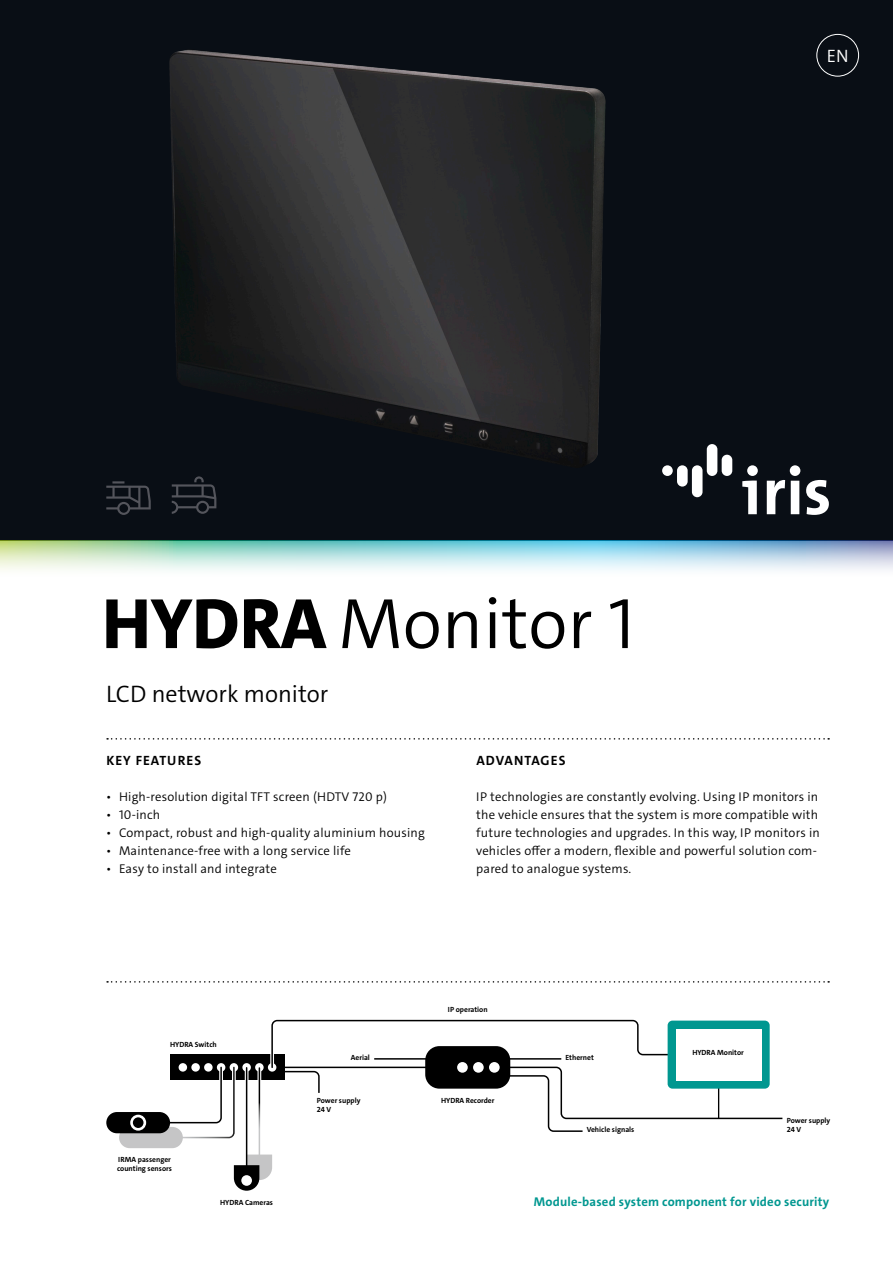
<style>
.page{position:relative;width:893px;height:1263px;background:#fff}
.page>*{position:absolute;margin:0;border:0;box-sizing:border-box;transform-origin:0 0}
.t1{font:300 72px "The Sans C4 s";color:#000}
.t2{font:300 24px "The Sans C4 s";color:#000}
.t3{font:300 18px "The Sans C4 s";color:#fff}
.Headline_2{font:700 13.5px "The Sans C4 s";letter-spacing:.08em;color:#000}
.Text{font:300 12.75px/18px "The Sans C4 s";letter-spacing:.015em;color:#000}
.Bulletpoints{font:700 12.75px "The Sans C4 s";letter-spacing:.015em;color:#009790}
.Legend_centered{font:700 7.5px/9px "The Sans C4 s";color:#000}
.Legend_left{font:700 7.5px/9px "The Sans C4 s";color:#000}
.Legend_right{font:700 7.5px "The Sans C4 s";color:#000}
.s1{font-weight:800}
</style>
<div class="page">
<svg style="left:0;top:0;width:893px;height:540px;background:#14171d"></svg>
<svg style="left:106px;top:481px;width:45px;height:34px;background:#1f2229"></svg>
<svg style="left:107px;top:738px;width:722px;height:2px"></svg>
<img style="left:0;top:540px;width:893px;height:30px">
<div style="left:816px;top:34px;width:43px;height:43px;border:1px solid #fff;border-radius:50%"></div>
<svg style="left:662px;top:444px;width:167px;height:71px"></svg>
<svg style="left:107px;top:981px;width:722px;height:2px"></svg>
<div style="left:170px;top:1054px;width:115px;height:26px;background:#000"></div>
<div style="left:191px;top:1063px;width:9px;height:8px;background:#fff;border-radius:50%"></div>
<div style="left:204px;top:1063px;width:9px;height:8px;background:#fff;border-radius:50%"></div>
<svg style="left:217px;top:1063px;width:8px;height:8px"></svg>
<div style="left:230px;top:1063px;width:8px;height:8px;background:#fff;border-radius:50%"></div>
<div style="left:242px;top:1063px;width:9px;height:8px;background:#fff;border-radius:50%"></div>
<div style="left:255px;top:1063px;width:9px;height:8px;background:#fff;border-radius:50%"></div>
<div style="left:268px;top:1063px;width:8px;height:8px;background:#fff;border-radius:50%"></div>
<div style="left:179px;top:1063px;width:8px;height:8px;background:#fff;border-radius:50%"></div>
<hr style="left:245px;top:1067px;width:3px;height:17px;background:#fff">
<svg style="left:257px;top:1067px;width:4px;height:17px"></svg>
<hr style="left:259px;top:1068px;width:1px;height:88px;background:#fff">
<svg style="left:271px;top:1019px;width:512px;height:113px"></svg>
<div style="left:425px;top:1046px;width:85px;height:43px;background:#000;border-radius:14px"></div>
<div style="left:457px;top:1062px;width:11px;height:11px;background:#fff;border-radius:50%"></div>
<div style="left:473px;top:1062px;width:11px;height:11px;background:#fff;border-radius:50%"></div>
<div style="left:489px;top:1062px;width:11px;height:11px;background:#fff;border-radius:50%"></div>
<hr style="left:246px;top:1068px;width:1px;height:105px;background:#000">
<svg style="left:163px;top:1066px;width:72px;height:73px"></svg>
<div style="left:119px;top:1127px;width:64px;height:21px;background:#c5c5c6;border-radius:11px"></div>
<div style="left:106px;top:1112px;width:64px;height:21px;background:#000;border-radius:11px"></div>
<svg style="left:130px;top:1115px;width:16px;height:15px"></svg>
<div style="left:133px;top:1117px;width:11px;height:11px;background:#000;border-radius:50%"></div>
<div style="left:668px;top:1020px;width:102px;height:69px;background:#009790;border-radius:5px"></div>
<div style="left:676px;top:1029px;width:85px;height:51px;background:#fff"></div>
<svg style="left:234px;top:1154px;width:38px;height:37px"></svg>
<div style="left:241px;top:1175px;width:11px;height:11px;background:#fff;border-radius:50%"></div>
<svg style="left:172px;top:476px;width:44px;height:38px;background:#1d2128"></svg>
<img style="left:169px;top:50px;width:47px;height:343px">
<p class="t3" style="left:827px;top:44px;width:23px">EN</p>
<p class="t1" style="left:102px;top:577px;width:534px"><span class="s1">HYDRA</span> Monitor 1</p>
<p class="t2" style="left:106px;top:678px;width:224px">LCD network monitor</p>
<p class="Headline_2" style="left:106px;top:752px;width:96px">KEY FEATURES</p>
<p class="Headline_2" style="left:476px;top:752px;width:91px">ADVANTAGES</p>
<p class="Text" style="left:106px;top:788px;width:282px">• High-resolution digital TFT screen (HDTV 720 p)</p>
<p class="Text" style="left:106px;top:806px;width:55px">• 10-inch</p>
<p class="Text" style="left:106px;top:824px;width:320px">• Compact, robust and high-quality aluminium housing</p>
<p class="Text" style="left:106px;top:842px;width:246px">• Maintenance-free with a long service life</p>
<p class="Text" style="left:106px;top:860px;width:172px">• Easy to install and integrate</p>
<p class="Text" style="left:476px;top:788px;width:345px">IP technologies are constantly evolving. Using IP monitors in the vehicle ensures that the system is more compatible with future technologies and upgrades. In this way, IP monitors in vehicles offer a modern, flexible and powerful solution com&shy;pared to analogue systems.</p>
<p class="Legend_left" style="left:170px;top:1040px;width:48px">HYDRA Switch</p>
<p class="Legend_centered" style="left:448px;top:1005px;width:41px">IP operation</p>
<p class="Legend_right" style="left:351px;top:1052px;width:21px">Aerial</p>
<p class="Legend_left" style="left:566px;top:1053px;width:30px">Ethernet</p>
<p class="Legend_left" style="left:317px;top:1096px;width:45px">Power supply<br>24 V</p>
<p class="Legend_centered" style="left:441px;top:1096px;width:55px">HYDRA Recorder</p>
<p class="Legend_centered" style="left:692px;top:1048px;width:53px">HYDRA Monitor</p>
<p class="Legend_centered" style="left:117px;top:1155px;width:56px">IRMA passenger counting sensors</p>
<p class="Legend_centered" style="left:220px;top:1198px;width:54px">HYDRA Cameras</p>
<p class="Legend_left" style="left:587px;top:1125px;width:49px">Vehicle signals</p>
<p class="Legend_left" style="left:787px;top:1116px;width:45px">Power supply<br>24 V</p>
<p class="Bulletpoints" style="left:534px;top:1194px;width:297px">Module-based system component for video security</p>
</div>
